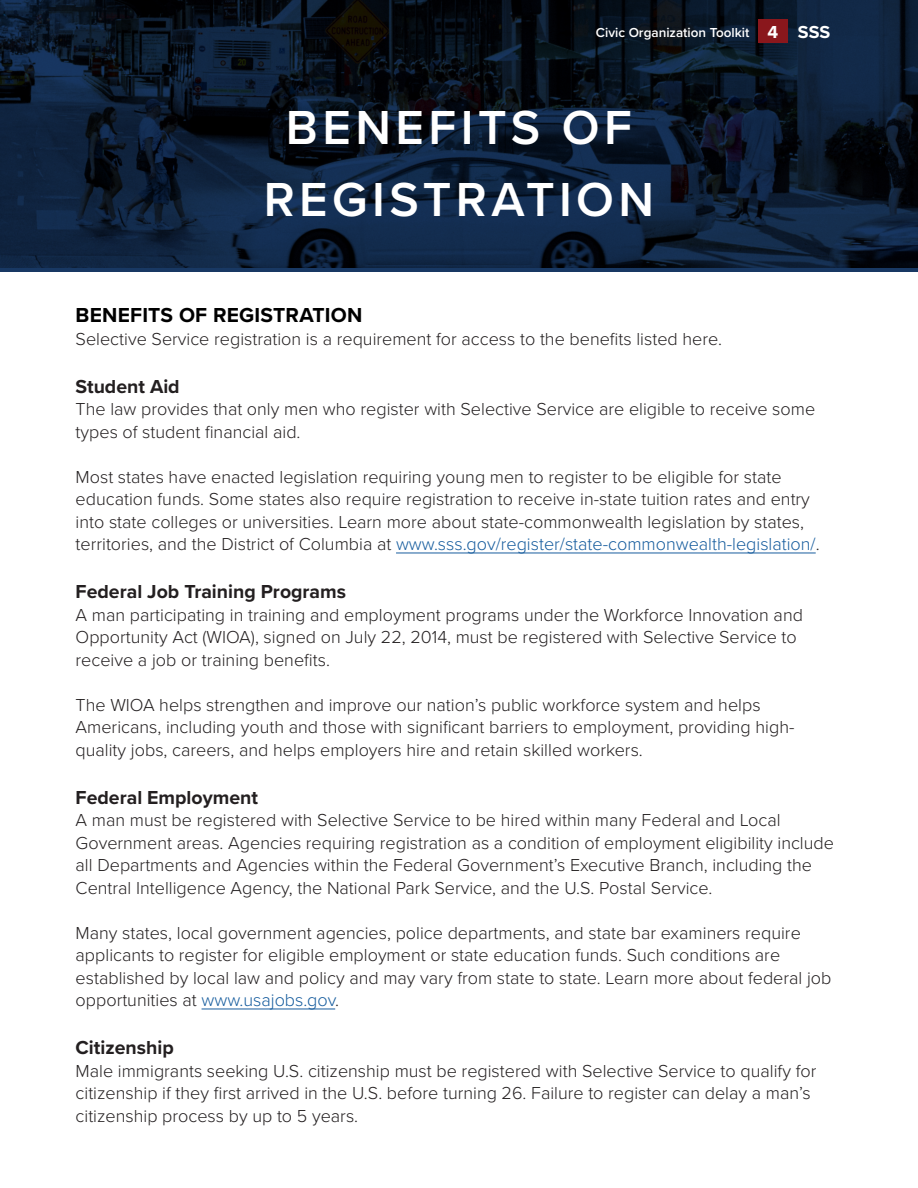
<style>
.page{position:relative;width:918px;height:1188px;background:#fff}
.page>*{position:absolute;margin:0;border:0;box-sizing:border-box;transform-origin:0 0}
.t1{font:600 49.5px "Proxima Nova";letter-spacing:.09em;color:#fff}
.t2{font:700 21px "Proxima Nova";letter-spacing:.01em;color:#000}
.t3{font:700 19.5px "Proxima Nova";color:#231f20}
.t4{font:300 18px/22.5px "Proxima Nova";color:#231f20}
.t5{font:600 13.5px "Proxima Nova";color:#fff}
.s1{font-weight:700;font-size:18px}
.s2{color:#175d9e}
</style>
<div class="page">
<svg style="left:0;top:0;width:918px;height:272px;background:#0c1c30"></svg>
<hr style="left:396px;top:553px;width:420px;height:1px;background:#175d9e">
<hr style="left:202px;top:1009px;width:133px;height:1px;background:#175d9e">
<div style="left:758px;top:20px;width:29px;height:23px;background:#8a171c"></div>
<p class="t5" style="left:596px;top:23px;width:236px">Civic Organization Toolkit <span class="s1">4 SSS</span></p>
<p class="t1" style="left:286px;top:91px;width:348px">BENEFITS OF</p>
<p class="t1" style="left:264px;top:163px;width:392px">REGISTRATION</p>
<p class="t2" style="left:76px;top:299px;width:288px">BENEFITS OF REGISTRATION</p>
<p class="t4" style="left:76px;top:326px;width:648px">Selective Service registration is a requirement for access to the benefits listed here.</p>
<p class="t3" style="left:76px;top:371px;width:106px">Student Aid</p>
<p class="t4" style="left:76px;top:397px;width:741px">The law provides that only men who register with Selective Service are eligible to receive some types of student financial aid.</p>
<p class="t4" style="left:76px;top:464px;width:746px">Most states have enacted legislation requiring young men to register to be eligible for state education funds. Some states also require registration to receive in-state tuition rates and entry into state colleges or universities. Learn more about state-commonwealth legislation by states, territories, and the District of Columbia at <span class="s2">www.sss.gov/register/state-commonwealth-legislation/</span>.</p>
<p class="t3" style="left:76px;top:577px;width:272px">Federal Job Training Programs</p>
<p class="t4" style="left:76px;top:602px;width:729px">A man participating in training and employment programs under the Workforce Innovation and<br>Opportunity Act (WIOA), signed on July 22, 2014, must be registered with Selective Service to receive a job or training benefits.</p>
<p class="t4" style="left:76px;top:692px;width:720px">The WIOA helps strengthen and improve our nation’s public workforce system and helps<br>Americans, including youth and those with significant barriers to employment, providing high&shy;quality jobs, careers, and helps employers hire and retain skilled workers.</p>
<p class="t3" style="left:76px;top:782px;width:184px">Federal Employment</p>
<p class="t4" style="left:76px;top:808px;width:760px">A man must be registered with Selective Service to be hired within many Federal and Local Government areas. Agencies requiring registration as a condition of employment eligibility include all Departments and Agencies within the Federal Government’s Executive Branch, including the Central Intelligence Agency, the National Park Service, and the U.S. Postal Service.</p>
<p class="t4" style="left:76px;top:920px;width:757px">Many states, local government agencies, police departments, and state bar examiners require applicants to register for eligible employment or state education funds. Such conditions are established by local law and policy and may vary from state to state. Learn more about federal job opportunities at <span class="s2">www.usajobs.gov</span>.</p>
<p class="t3" style="left:76px;top:1033px;width:100px">Citizenship</p>
<p class="t4" style="left:76px;top:1058px;width:742px">Male immigrants seeking U.S. citizenship must be registered with Selective Service to qualify for citizenship if they first arrived in the U.S. before turning 26. Failure to register can delay a man’s citizenship process by up to 5 years.</p>
</div>
